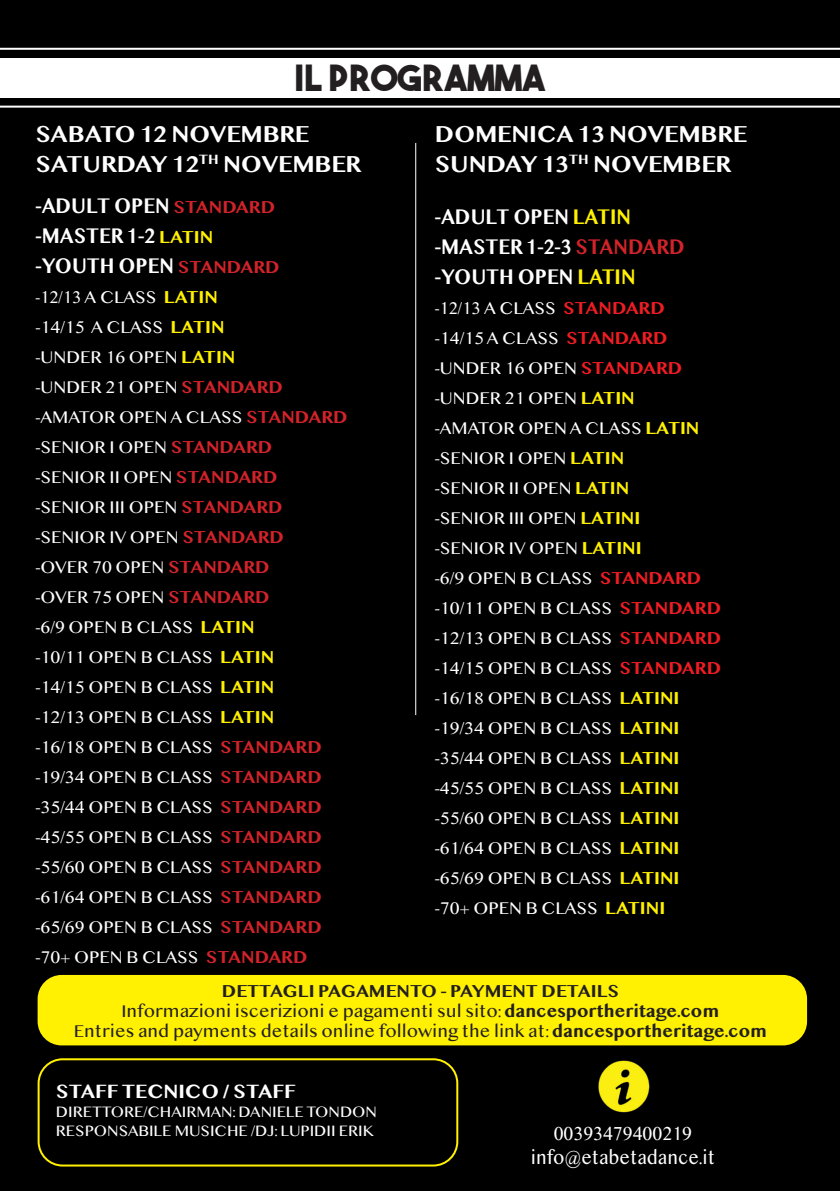
<style>
.page{position:relative;width:840px;height:1191px;background:#fff}
.page>*{position:absolute;margin:0;border:0;box-sizing:border-box;transform-origin:0 0}
.t1{font:36px "The Bold Font";color:#231f20}
.t2{font:700 24px "Sinhala MN";letter-spacing:-.01em;color:#fff}
.t3{font:700 22px "Sinhala MN";color:#fff;scale:.88 1}
.t4{font:20px "Sinhala MN";color:#fff;scale:.9 1}
.t5{font:700 20px "Sinhala MN";color:#fff}
.t6{font:18px "Sinhala MN";color:#fff}
.t7{font:18px "Sinhala MN";color:#231f20}
.t8{font:18px "Sinhala MN";color:#fff;scale:.93 1}
.t9{font:700 18px "Sinhala MN";color:#231f20}
.t10{font:16px "Sinhala MN";color:#fff}
.s1{font-size:18px;color:#d1232a}
.s2{font-size:18px;color:#fff101}
.s3{font-weight:700;color:#fff101}
.s4{font-weight:700;color:#d1232a}
.s5{color:#fff101}
.s6{color:#d1232a}
.s7{font-weight:700;color:#ee1d23}
.s8{font-weight:700}
</style>
<div class="page">
<div style="left:0;top:0;width:839px;height:1191px;background:#000"></div>
<div style="left:38px;top:1058px;width:420px;height:108px;border:2px solid #fff101;border-radius:24px"></div>
<hr style="left:415px;top:143px;width:1px;height:572px;background:#fff">
<div style="left:0;top:58px;width:839px;height:40px;background:#fff"></div>
<hr style="left:0;top:48px;width:839px;height:2px;background:#fff">
<hr style="left:0;top:106px;width:839px;height:2px;background:#fff">
<img style="left:598px;top:1060px;width:52px;height:53px">
<div style="left:38px;top:975px;width:768px;height:70px;background:#fff101;border-radius:24px"></div>
<p class="t1" style="left:294px;top:55px;width:252px">IL PROGRAMMA</p>
<p class="t2" style="left:35px;top:123px;width:275px">SABATO 12 NOVEMBRE</p>
<p class="t2" style="left:35px;top:153px;width:327px">SATURDAY 12<sup>TH</sup> NOVEMBER</p>
<p class="t3" style="left:35px;top:196px;width:274px">-ADULT OPEN <span class="s1">STANDARD</span></p>
<p class="t3" style="left:35px;top:226px;width:203px">-MASTER 1-2 <span class="s2">LATIN</span></p>
<p class="t3" style="left:35px;top:256px;width:279px">-YOUTH OPEN <span class="s1">STANDARD</span></p>
<p class="t8" style="left:35px;top:289px;width:198px">-12/13 A CLASS <span class="s3">LATIN</span></p>
<p class="t6" style="left:35px;top:319px;width:190px">-14/15 A CLASS <span class="s3">LATIN</span></p>
<p class="t6" style="left:35px;top:349px;width:201px">-UNDER 16 OPEN <span class="s3">LATIN</span></p>
<p class="t6" style="left:35px;top:379px;width:249px">-UNDER 21 OPEN <span class="s4">STANDARD</span></p>
<p class="t6" style="left:35px;top:409px;width:313px">-AMATOR OPEN A CLASS <span class="s4">STANDARD</span></p>
<p class="t6" style="left:35px;top:439px;width:238px">-SENIOR I OPEN <span class="s4">STANDARD</span></p>
<p class="t6" style="left:35px;top:469px;width:243px">-SENIOR II OPEN <span class="s4">STANDARD</span></p>
<p class="t6" style="left:35px;top:499px;width:249px">-SENIOR III OPEN <span class="s4">STANDARD</span></p>
<p class="t6" style="left:35px;top:529px;width:250px">-SENIOR IV OPEN <span class="s4">STANDARD</span></p>
<p class="t6" style="left:35px;top:559px;width:236px">-OVER 70 OPEN <span class="s4">STANDARD</span></p>
<p class="t6" style="left:35px;top:589px;width:236px">-OVER 75 OPEN <span class="s4">STANDARD</span></p>
<p class="t6" style="left:35px;top:619px;width:220px">-6/9 OPEN B CLASS <span class="s3">LATIN</span></p>
<p class="t6" style="left:35px;top:649px;width:240px">-10/11 OPEN B CLASS <span class="s3">LATIN</span></p>
<p class="t6" style="left:35px;top:679px;width:240px">-14/15 OPEN B CLASS <span class="s3">LATIN</span></p>
<p class="t6" style="left:35px;top:709px;width:240px">-12/13 OPEN B CLASS <span class="s3">LATIN</span></p>
<p class="t6" style="left:35px;top:739px;width:288px">-16/18 OPEN B CLASS <span class="s4">STANDARD</span></p>
<p class="t6" style="left:35px;top:769px;width:288px">-19/34 OPEN B CLASS <span class="s4">STANDARD</span></p>
<p class="t6" style="left:35px;top:799px;width:288px">-35/44 OPEN B CLASS <span class="s4">STANDARD</span></p>
<p class="t6" style="left:35px;top:829px;width:288px">-45/55 OPEN B CLASS <span class="s4">STANDARD</span></p>
<p class="t6" style="left:35px;top:859px;width:288px">-55/60 OPEN B CLASS <span class="s4">STANDARD</span></p>
<p class="t6" style="left:35px;top:889px;width:288px">-61/64 OPEN B CLASS <span class="s4">STANDARD</span></p>
<p class="t6" style="left:35px;top:919px;width:288px">-65/69 OPEN B CLASS <span class="s4">STANDARD</span></p>
<p class="t6" style="left:35px;top:949px;width:273px">-70+ OPEN B CLASS <span class="s4">STANDARD</span></p>
<p class="t2" style="left:434px;top:123px;width:314px">DOMENICA 13 NOVEMBRE</p>
<p class="t2" style="left:434px;top:153px;width:298px">SUNDAY 13<sup>TH</sup> NOVEMBER</p>
<p class="t3" style="left:434px;top:207px;width:224px">-ADULT OPEN <span class="s5">LATIN</span></p>
<p class="t3" style="left:434px;top:237px;width:285px">-MASTER 1-2-3 <span class="s6">STANDARD</span></p>
<p class="t3" style="left:434px;top:267px;width:229px">-YOUTH OPEN <span class="s5">LATIN</span></p>
<p class="t8" style="left:434px;top:301px;width:249px">-12/13 A CLASS <span class="s7">STANDARD</span></p>
<p class="t6" style="left:434px;top:331px;width:234px">-14/15 A CLASS <span class="s7">STANDARD</span></p>
<p class="t6" style="left:434px;top:361px;width:249px">-UNDER 16 OPEN <span class="s7">STANDARD</span></p>
<p class="t6" style="left:434px;top:391px;width:201px">-UNDER 21 OPEN <span class="s3">LATIN</span></p>
<p class="t6" style="left:434px;top:421px;width:266px">-AMATOR OPEN A CLASS <span class="s3">LATIN</span></p>
<p class="t6" style="left:434px;top:451px;width:191px">-SENIOR I OPEN <span class="s3">LATIN</span></p>
<p class="t6" style="left:434px;top:481px;width:196px">-SENIOR II OPEN <span class="s3">LATIN</span></p>
<p class="t6" style="left:434px;top:511px;width:207px">-SENIOR III OPEN <span class="s3">LATINI</span></p>
<p class="t6" style="left:434px;top:541px;width:208px">-SENIOR IV OPEN <span class="s3">LATINI</span></p>
<p class="t6" style="left:434px;top:571px;width:268px">-6/9 OPEN B CLASS <span class="s7">STANDARD</span></p>
<p class="t6" style="left:434px;top:601px;width:288px">-10/11 OPEN B CLASS <span class="s7">STANDARD</span></p>
<p class="t6" style="left:434px;top:631px;width:288px">-12/13 OPEN B CLASS <span class="s7">STANDARD</span></p>
<p class="t6" style="left:434px;top:661px;width:288px">-14/15 OPEN B CLASS <span class="s7">STANDARD</span></p>
<p class="t6" style="left:434px;top:691px;width:246px">-16/18 OPEN B CLASS <span class="s3">LATINI</span></p>
<p class="t6" style="left:434px;top:721px;width:246px">-19/34 OPEN B CLASS <span class="s3">LATINI</span></p>
<p class="t6" style="left:434px;top:751px;width:246px">-35/44 OPEN B CLASS <span class="s3">LATINI</span></p>
<p class="t6" style="left:434px;top:781px;width:246px">-45/55 OPEN B CLASS <span class="s3">LATINI</span></p>
<p class="t6" style="left:434px;top:811px;width:246px">-55/60 OPEN B CLASS <span class="s3">LATINI</span></p>
<p class="t6" style="left:434px;top:841px;width:246px">-61/64 OPEN B CLASS <span class="s3">LATINI</span></p>
<p class="t6" style="left:434px;top:871px;width:246px">-65/69 OPEN B CLASS <span class="s3">LATINI</span></p>
<p class="t6" style="left:434px;top:901px;width:232px">-70+ OPEN B CLASS <span class="s3">LATINI</span></p>
<p class="t9" style="left:222px;top:983px;width:398px">DETTAGLI PAGAMENTO - PAYMENT DETAILS</p>
<p class="t7" style="left:121px;top:1003px;width:599px">Informazioni iscerizioni e pagamenti sul sito: <span class="s8">dancesportheritage.com</span></p>
<p class="t7" style="left:74px;top:1023px;width:694px">Entries and payments details online following the link at: <span class="s8">dancesportheritage.com</span></p>
<p class="t5" style="left:56px;top:1082px;width:241px">STAFF TECNICO / STAFF</p>
<p class="t10" style="left:56px;top:1105px;width:322px">DIRETTORE/CHAIRMAN: DANIELE TONDON</p>
<p class="t10" style="left:56px;top:1124px;width:319px">RESPONSABILE MUSICHE /DJ: LUPIDII ERIK</p>
<p class="t4" style="left:553px;top:1124px;width:155px">00393479400219</p>
<p class="t4" style="left:530px;top:1148px;width:206px">info@etabetadance.it</p>
</div>
